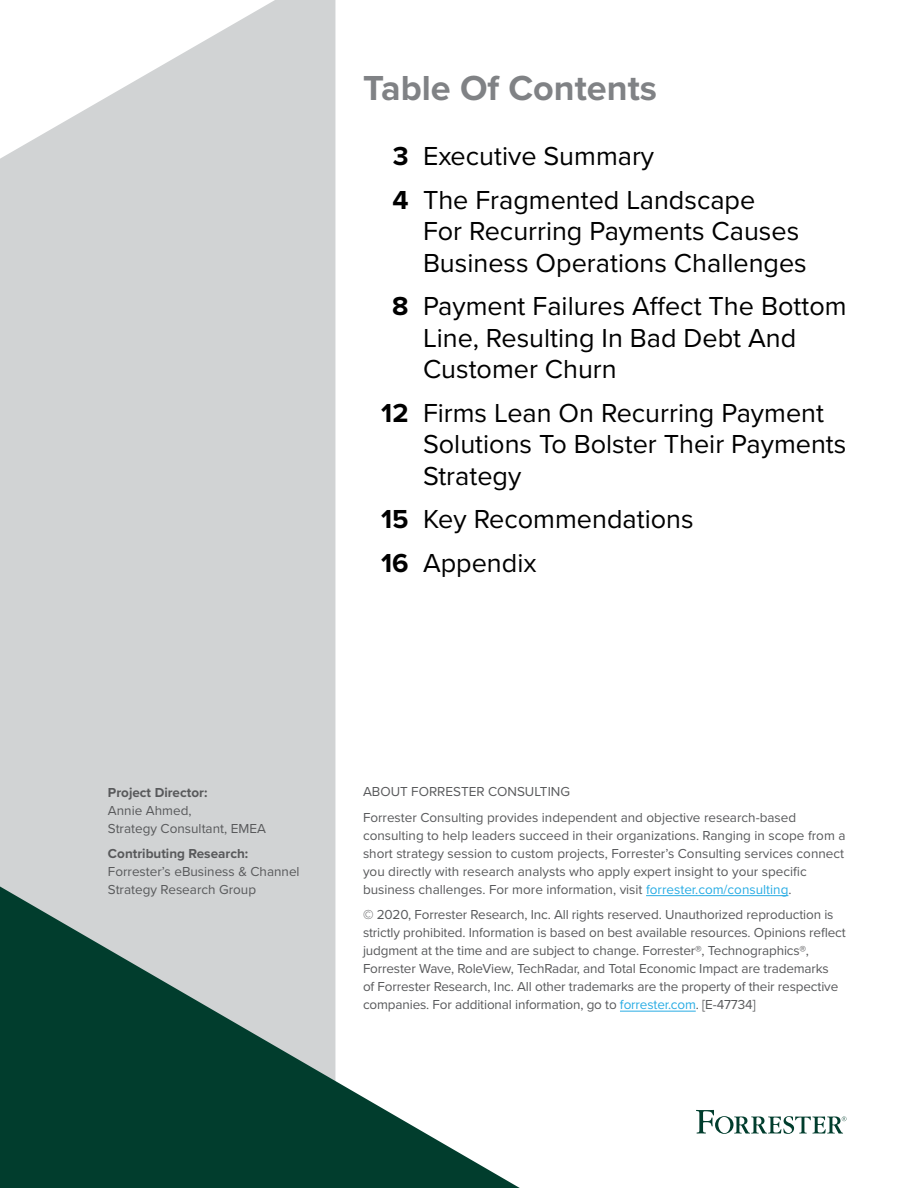
<style>
.page{position:relative;width:918px;height:1188px;background:#fff}
.page>*{position:absolute;margin:0;border:0;box-sizing:border-box;transform-origin:0 0}
.t1{font:700 36px "Proxima Nova";color:#808285}
.t2{font:27px/31.5px "Proxima Nova";color:#000}
.t3{font:700 27px/43.5px "Proxima Nova";color:#000}
.t4{font:13.5px/18px "Proxima Nova";color:#58595b}
.t5{font:700 13.5px "Proxima Nova";color:#58595b}
.s1{color:#2aade4}
</style>
<div class="page">
<svg style="left:0;top:0;width:335px;height:886px;background:#d4d6d7"></svg>
<svg style="left:0;top:886px;width:520px;height:302px;fill:#013d2d"></svg>
<svg style="left:696px;top:1110px;width:150px;height:24px"></svg>
<hr style="left:646px;top:895px;width:142px;height:1px;background:#2aade4">
<hr style="left:620px;top:1011px;width:76px;height:1px;background:#2aade4">
<h1 class="t1" style="left:363px;top:62px;width:296px">Table Of Contents</h1>
<h2 class="t3" style="left:392px;top:134px;width:18px">3<br>4</h2>
<h2 class="t3" style="left:392px;top:284px;width:18px">8</h2>
<h2 class="t3" style="left:381px;top:391px;width:29px">12</h2>
<h2 class="t3" style="left:381px;top:497px;width:29px">15<br>16</h2>
<h2 class="t2" style="left:423px;top:133px;width:334px;line-height:43.5px">Executive Summary<br>The Fragmented Landscape</h2>
<h2 class="t2" style="left:423px;top:214px;width:385px">For Recurring Payments Causes<br>Business Operations Challenges</h2>
<h2 class="t2" style="left:423px;top:289px;width:425px">Payment Failures Affect The Bottom<br>Line, Resulting In Bad Debt And<br>Customer Churn</h2>
<h2 class="t2" style="left:423px;top:396px;width:425px">Firms Lean On Recurring Payment<br>Solutions To Bolster Their Payments<br>Strategy</h2>
<h2 class="t2" style="left:423px;top:496px;width:272px;line-height:43.5px">Key Recommendations<br>Appendix</h2>
<p class="t5" style="left:108px;top:782px;width:101px">Project Director:</p>
<p class="t4" style="left:108px;top:801px;width:159px">Annie Ahmed,<br>Strategy Consultant, EMEA</p>
<p class="t5" style="left:108px;top:844px;width:142px">Contributing Research:</p>
<p class="t4" style="left:108px;top:862px;width:193px">Forrester’s eBusiness &amp; Channel<br>Strategy Research Group</p>
<p class="t4" style="left:363px;top:778px;width:435px;line-height:25.5px">ABOUT FORRESTER CONSULTING<br>Forrester Consulting provides independent and objective research-based</p>
<p class="t4" style="left:363px;top:825px;width:484px">consulting to help leaders succeed in their organizations. Ranging in scope from a short strategy session to custom projects, Forrester’s Consulting services connect you directly with research analysts who apply expert insight to your specific business challenges. For more information, visit <span class="s1">forrester.com/consulting</span>.</p>
<p class="t4" style="left:363px;top:905px;width:484px">© 2020, Forrester Research, Inc. All rights reserved. Unauthorized reproduction is strictly prohibited. Information is based on best available resources. Opinions reflect judgment at the time and are subject to change. Forrester®, Technographics®, Forrester Wave, RoleView, TechRadar, and Total Economic Impact are trademarks<br>of Forrester Research, Inc. All other trademarks are the property of their respective companies. For additional information, go to <span class="s1">forrester.com</span>. [E-47734]</p>
</div>
